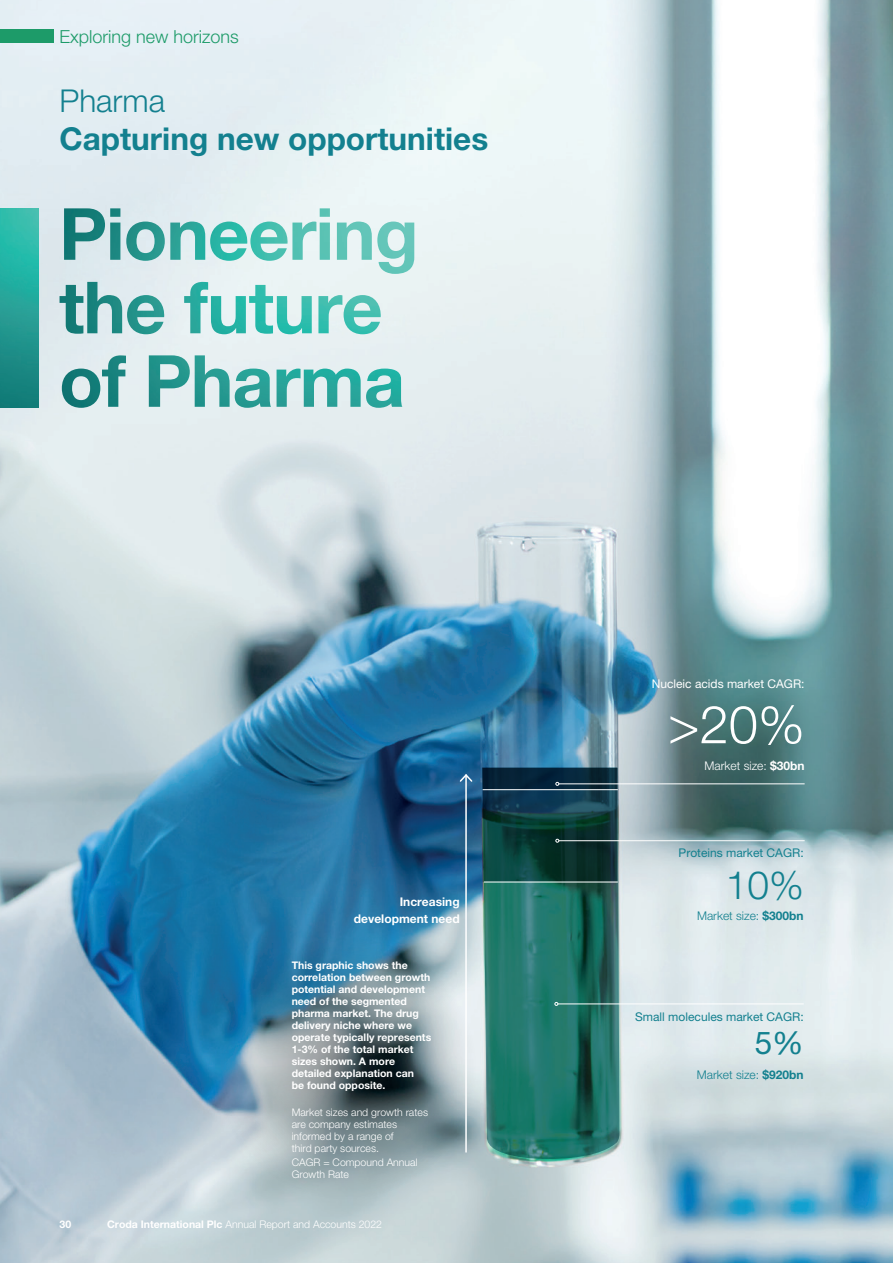
<style>
.page{position:relative;width:893px;height:1263px;background:#fff}
.page>*{position:absolute;margin:0;border:0;box-sizing:border-box;transform-origin:0 0}
.S-Figures-3-Right{font:300 52.5px "Helvetica Neue LT Std";color:#fff}
.S-Figures-2-Right{font:300 39px "Helvetica Neue LT Std";color:#13808f}
.Page_Title{font:700 31.5px "Helvetica Neue LT Std";color:#13808f}
.Running-Header{font:300 31.5px "Helvetica Neue LT Std";color:#13808f}
.S-Figures-1-Right{font:31.5px "Helvetica Neue LT Std";color:#13808f}
.Tab-Sub-Section{font:300 18px "Helvetica Neue LT Std";color:#1d9b69}
.S-Above_figure_text{font:12px "Helvetica Neue LT Std";color:#13808f}
.Bodytext-Right{font:300 12px "Helvetica Neue LT Std";color:#13808f}
.Bodytext-Right-2{font:700 12px/16.5px "Helvetica Neue LT Std";color:#fff;text-align:right}
.S-Above_figure_text-2{font:12px "Helvetica Neue LT Std";color:#fff}
.Bodytext-Right-3{font:300 12px "Helvetica Neue LT Std";color:#fff}
.t1{font:700 10.5px/12px "Helvetica Neue LT Std";color:#fff}
.Footnote-No-Indent{font:300 10.5px/12px "Helvetica Neue LT Std";color:#fff}
.s1{font-weight:700}
</style>
<div class="page">
<img style="left:0;top:0;width:893px;height:1263px">
<svg style="left:213px;top:935px;width:264px;height:265px;background:#74919e"></svg>
<img style="left:0;top:208px;width:38px;height:200px">
<img style="left:60px;top:208px;width:354px;height:126px">
<hr style="left:465px;top:775px;width:2px;height:377px;background:#fff">
<svg style="left:458px;top:773px;width:16px;height:10px"></svg>
<div style="left:0;top:29px;width:54px;height:14px;background:#1d9b69"></div>
<svg style="left:483px;top:767px;width:137px;height:393px;background:#21655e"></svg>
<hr style="left:559px;top:783px;width:246px;height:1px;background:#fff">
<svg style="left:555px;top:782px;width:4px;height:4px"></svg>
<hr style="left:559px;top:840px;width:246px;height:1px;background:#fff">
<svg style="left:555px;top:839px;width:4px;height:4px"></svg>
<hr style="left:558px;top:1003px;width:246px;height:1px;background:#fff">
<svg style="left:554px;top:1002px;width:4px;height:4px"></svg>
<hr style="left:483px;top:789px;width:135px;height:1px;background:#fff">
<hr style="left:484px;top:882px;width:134px;height:1px;background:#fff">
<p class="Tab-Sub-Section" style="left:60px;top:25px;width:181px">Exploring new horizons</p>
<p class="Running-Header" style="left:60px;top:81px;width:107px">Pharma</p>
<p class="Page_Title" style="left:60px;top:119px;width:430px">Capturing new opportunities</p>
<p class="Bodytext-Right-2" style="left:354px;top:893px;width:107px">Increasing development need</p>
<p class="t1" style="left:292px;top:959px;width:141px">This graphic shows the correlation between growth potential and development need of the segmented pharma market. The drug delivery niche where we operate typically represents<br>1-3% of the total market sizes shown. A more detailed explanation can<br>be found opposite.</p>
<p class="Footnote-No-Indent" style="left:292px;top:1106px;width:138px">Market sizes and growth rates are company estimates informed by a range of<br>third party sources.</p>
<p class="Footnote-No-Indent" style="left:292px;top:1156px;width:127px">CAGR = Compound Annual<br>Growth Rate</p>
<p class="t1" style="left:60px;top:1218px;width:13px">30</p>
<p class="Footnote-No-Indent" style="left:107px;top:1218px;width:276px"><span class="s1">Croda International Plc</span> Annual Report and Accounts 2022</p>
<p class="S-Above_figure_text-2" style="left:652px;top:676px;width:154px">Nucleic acids market CAGR:</p>
<p class="S-Figures-3-Right" style="left:668px;top:692px;width:138px">&gt;20%</p>
<p class="Bodytext-Right-3" style="left:705px;top:759px;width:102px">Market size: <span class="s1">$30bn</span></p>
<p class="S-Above_figure_text" style="left:679px;top:845px;width:127px">Proteins market CAGR:</p>
<p class="S-Figures-2-Right" style="left:726px;top:861px;width:80px">10%</p>
<p class="Bodytext-Right" style="left:697px;top:908px;width:108px">Market size: <span class="s1">$300bn</span></p>
<p class="S-Above_figure_text" style="left:635px;top:1010px;width:170px">Small molecules market CAGR:</p>
<p class="S-Figures-1-Right" style="left:755px;top:1024px;width:51px">5%</p>
<p class="Bodytext-Right" style="left:697px;top:1068px;width:108px">Market size: <span class="s1">$920bn</span></p>
</div>
